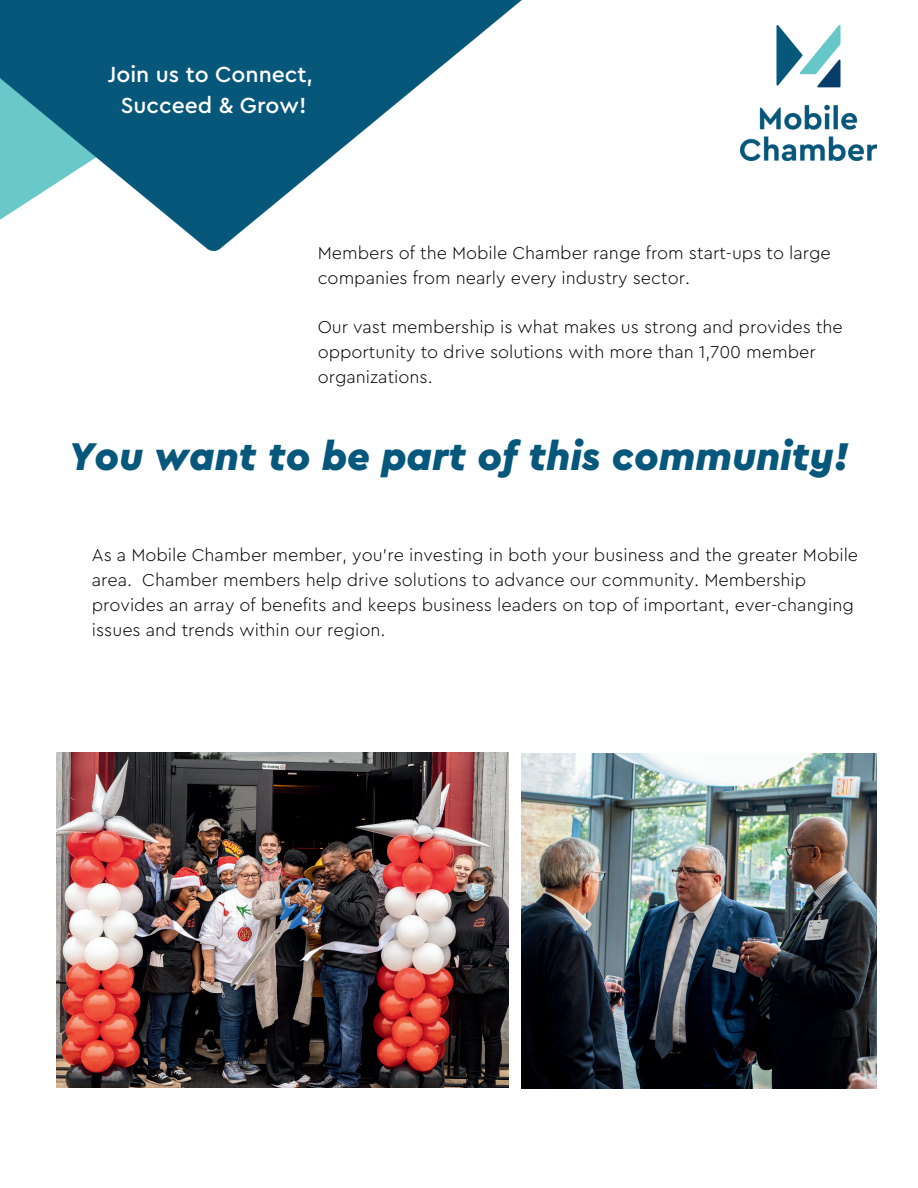
<style>
.page{position:relative;width:918px;height:1188px;background:#fff}
.page>*{position:absolute;margin:0;border:0;box-sizing:border-box;transform-origin:0 0}
.t1{font:italic 900 40.5px "Cera Pro";color:#06577c}
.t2{font:500 22.95px/31.5px "Cera Pro";color:#fff;text-align:center}
.t3{font:300 18px/24.8px "Cera Pro";color:#000}
</style>
<div class="page">
<img style="left:57px;top:753px;width:452px;height:335px">
<img style="left:740px;top:26px;width:137px;height:135px">
<img style="left:0;top:0;width:522px;height:251px">
<img style="left:521px;top:753px;width:356px;height:336px">
<p class="t2" style="left:108px;top:57px;width:207px">Join us to Connect,<br>Succeed &amp; Grow!</p>
<p class="t3" style="left:318px;top:240px;width:515px">Members of the Mobile Chamber range from start-ups to large companies from nearly every industry sector.</p>
<p class="t3" style="left:318px;top:314px;width:527px">Our vast membership is what makes us strong and provides the opportunity to drive solutions with more than 1,700 member organizations.</p>
<h1 class="t1" style="left:69px;top:430px;width:781px">You want to be part of this community!</h1>
<p class="t3" style="left:92px;top:542px;width:768px">As a Mobile Chamber member, you’re investing in both your business and the greater Mobile area. Chamber members help drive solutions to advance our community. Membership provides an array of benefits and keeps business leaders on top of important, ever-changing issues and trends within our region.</p>
</div>
